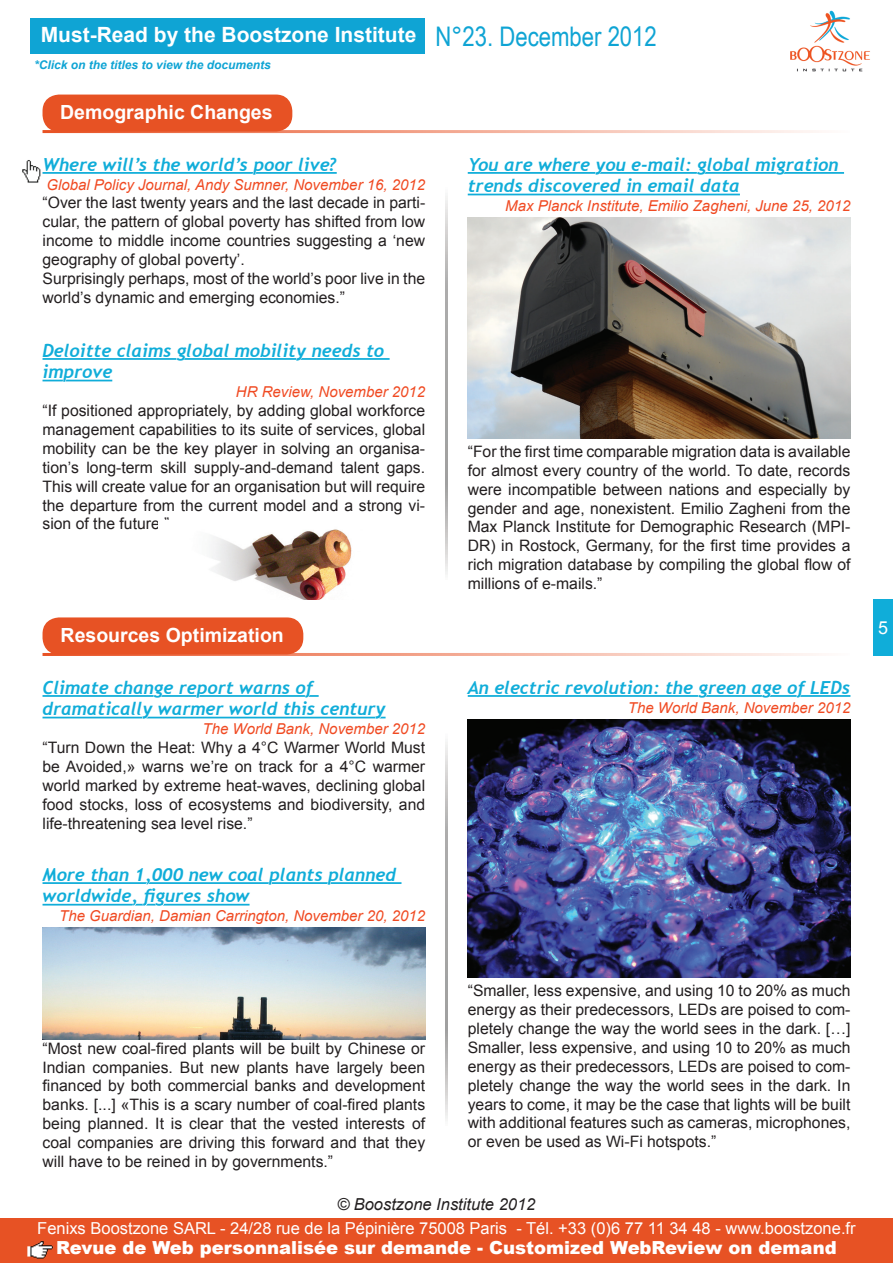
<style>
.page{position:relative;width:893px;height:1263px;background:#fff}
.page>*{position:absolute;margin:0;border:0;box-sizing:border-box;transform-origin:0 0}
.t1{font:700 21px "Arial";color:#fff}
.t2{font:700 19.5px "Arial";color:#fff}
.t3{font:italic 700 18px/21.6px "Trebuchet";color:#10add9}
.t4{font:900 18px "Arial";color:#fff}
.t5{font:18px "Arial";color:#fff}
.t6{font:16.5px "Arial";color:#fff}
.t7{font:italic 16.5px "Arial";color:#231f20}
.t8{font:15.75px/18.9px "Arial";color:#231f20;text-align:justify}
.t9{font:italic 15px "Arial";color:#f04a22}
.t10{font:italic 700 12px "Arial";color:#0fa4d4}
.s1{font-family:"Arial Narrow";font-weight:400;font-size:27px;color:#0fa4d4}
</style>
<div class="page">
<div style="left:873px;top:600px;width:20px;height:56px;background:#10add9"></div>
<div style="left:0;top:1218px;width:893px;height:44px;background:#e75224"></div>
<img style="left:28px;top:1241px;width:25px;height:18px">
<img style="left:790px;top:11px;width:80px;height:61px">
<hr style="left:43px;top:130px;width:807px;height:3px;background:#e85224">
<div style="left:43px;top:95px;width:249px;height:37px;background:#e75224;border-radius:16px"></div>
<hr style="left:43px;top:653px;width:807px;height:3px;background:#e85224">
<div style="left:43px;top:617px;width:260px;height:37px;background:#e75224;border-radius:16px"></div>
<img style="left:22px;top:160px;width:21px;height:23px">
<svg style="left:445px;top:742px;width:3px;height:379px"></svg>
<svg style="left:445px;top:196px;width:3px;height:379px"></svg>
<div style="left:31px;top:18px;width:394px;height:35px;background:#0fa4d4"></div>
<hr style="left:43px;top:172px;width:294px;height:2px;background:#10add9">
<svg style="left:44px;top:172px;width:293px;height:2px"></svg>
<hr style="left:43px;top:358px;width:347px;height:2px;background:#10add9">
<svg style="left:42px;top:358px;width:319px;height:24px"></svg>
<img style="left:212px;top:529px;width:140px;height:71px">
<hr style="left:468px;top:172px;width:376px;height:2px;background:#10add9">
<hr style="left:468px;top:194px;width:272px;height:1px;background:#10add9">
<svg style="left:468px;top:172px;width:371px;height:2px"></svg>
<img style="left:468px;top:217px;width:382px;height:221px">
<svg style="left:42px;top:695px;width:344px;height:24px"></svg>
<hr style="left:43px;top:882px;width:358px;height:2px;background:#10add9">
<svg style="left:42px;top:882px;width:355px;height:24px"></svg>
<img style="left:43px;top:927px;width:382px;height:113px">
<hr style="left:468px;top:695px;width:382px;height:2px;background:#10add9">
<svg style="left:666px;top:695px;width:184px;height:2px"></svg>
<img style="left:468px;top:719px;width:382px;height:258px">
<h1 class="t1" style="left:41px;top:20px;width:618px">Must-Read by the Boostzone Institute <span class="s1">N°23. December 2012</span></h1>
<p class="t10" style="left:34px;top:57px;width:238px">*Click on the titles to view the documents</p>
<p class="t2" style="left:60px;top:99px;width:214px">Demographic Changes</p>
<p class="t3" style="left:43px;top:154px;width:296px">Where will’s the world’s poor live?</p>
<p class="t9" style="left:46px;top:175px;width:380px">Global Policy Journal, Andy Sumner, November 16, 2012</p>
<p class="t8" style="left:43px;top:194px;width:384px;text-align:left">“Over the last twenty years and the last decade in parti&shy;cular, the pattern of global poverty has shifted from low income to middle income countries suggesting a ‘new geography of global poverty’.<br>Surprisingly perhaps, most of the world’s poor live in the world’s dynamic and emerging economies.”</p>
<p class="t3" style="left:43px;top:340px;width:343px">Deloitte claims global mobility needs to improve</p>
<p class="t9" style="left:236px;top:382px;width:191px">HR Review, November 2012</p>
<p class="t8" style="left:43px;top:401px;width:384px">“If positioned appropriately, by adding global workforce management capabilities to its suite of services, global mobility can be the key player in solving an organisa&shy;tion’s long-term skill supply-and-demand talent gaps.<br>This will create value for an organisation but will require the departure from the current model and a strong vi&shy;sion of the future.”</p>
<p class="t2" style="left:61px;top:622px;width:225px">Resources Optimization</p>
<p class="t3" style="left:43px;top:677px;width:345px">Climate change report warns of dramatically warmer world this century</p>
<p class="t9" style="left:203px;top:719px;width:224px">The World Bank, November 2012</p>
<p class="t8" style="left:43px;top:738px;width:384px">“Turn Down the Heat: Why a 4°C Warmer World Must be Avoided,» warns we’re on track for a 4°C warmer world marked by extreme heat-waves, declining global food stocks, loss of ecosystems and biodiversity, and life-threatening sea level rise.”</p>
<p class="t3" style="left:43px;top:864px;width:355px">More than 1,000 new coal plants planned worldwide, figures show</p>
<p class="t9" style="left:59px;top:906px;width:367px">The Guardian, Damian Carrington, November 20, 2012</p>
<p class="t3" style="left:468px;top:154px;width:372px">You are where you e-mail: global migration trends discovered in email data</p>
<p class="t9" style="left:505px;top:196px;width:347px">Max Planck Institute, Emilio Zagheni, June 25, 2012</p>
<p class="t8" style="left:468px;top:442px;width:384px">“For the first time comparable migration data is available for almost every country of the world. To date, records were incompatible between nations and especially by gender and age, nonexistent. Emilio Zagheni from the Max Planck Institute for Demographic Research (MPI-DR) in Rostock, Germany, for the first time provides a rich migration database by compiling the global flow of millions of e-mails.”</p>
<p class="t3" style="left:468px;top:677px;width:384px">An electric revolution: the green age of LEDs</p>
<p class="t9" style="left:628px;top:698px;width:224px">The World Bank, November 2012</p>
<p class="t5" style="left:878px;top:616px;width:12px">5</p>
<p class="t8" style="left:43px;top:1039px;width:384px">“Most new coal-fired plants will be built by Chinese or Indian companies. But new plants have largely been financed by both commercial banks and development banks. [...] «This is a scary number of coal-fired plants being planned. It is clear that the vested interests of coal companies are driving this forward and that they will have to be reined in by governments.”</p>
<p class="t8" style="left:468px;top:981px;width:384px">“Smaller, less expensive, and using 10 to 20% as much energy as their predecessors, LEDs are poised to com&shy;pletely change the way the world sees in the dark. […] Smaller, less expensive, and using 10 to 20% as much energy as their predecessors, LEDs are poised to com&shy;pletely change the way the world sees in the dark. In years to come, it may be the case that lights will be built with additional features such as cameras, microphones, or even be used as Wi-Fi hotspots.”</p>
<p class="t7" style="left:337px;top:1194px;width:200px">© Boostzone Institute 2012</p>
<p class="t6" style="left:37px;top:1217px;width:820px">Fenixs Boostzone SARL - 24/28 rue de la Pépinière 75008 Paris - Tél. +33 (0)6 77 11 34 48 - www.boostzone.fr</p>
<p class="t4" style="left:56px;top:1234px;width:782px">Revue de Web personnalisée sur demande - Customized WebReview on demand</p>
</div>
